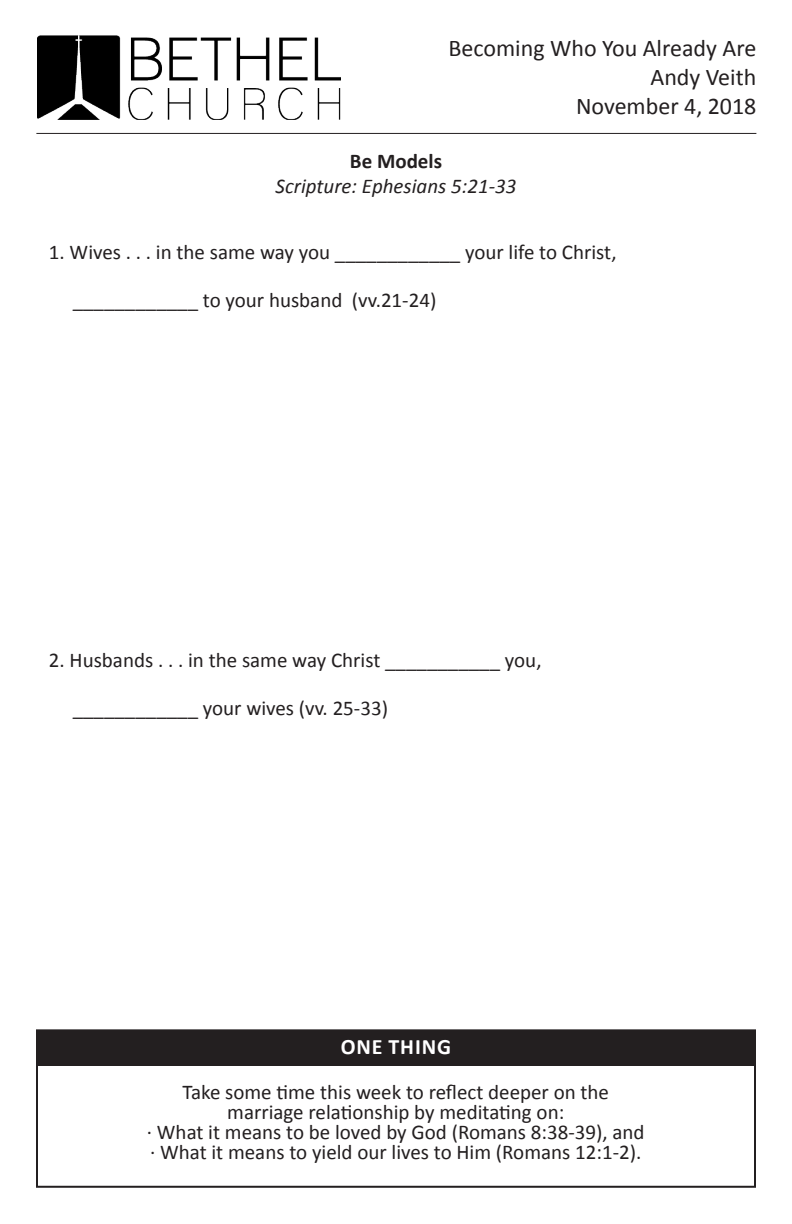
<style>
.page{position:relative;width:792px;height:1224px;background:#fff}
.page>*{position:absolute;margin:0;border:0;box-sizing:border-box;transform-origin:0 0}
.t1{font:24px "Calibri";color:#231f20}
.t2{font:700 22px "Calibri";letter-spacing:.04em;color:#fff}
.t3{font:21px/20px "Calibri";color:#231f20;text-align:center}
.t4{font:italic 21px "Calibri";color:#231f20}
.t5{font:700 21px "Calibri";color:#231f20}
</style>
<div class="page">
<hr style="left:36px;top:133px;width:720px;height:1px;background:#231f20">
<img style="left:37px;top:36px;width:303px;height:83px">
<div style="left:36px;top:1030px;width:720px;height:35px;background:#231f20"></div>
<div style="left:36px;top:1029px;width:720px;height:159px;border:2px solid #231f20"></div>
<p class="t1" style="left:448px;top:33px;width:309px">Becoming Who You Already Are</p>
<p class="t1" style="left:650px;top:62px;width:107px">Andy Veith</p>
<p class="t1" style="left:576px;top:90px;width:182px">November 4, 2018</p>
<p class="t5" style="left:350px;top:147px;width:94px">Be Models</p>
<p class="t4" style="left:276px;top:172px;width:242px">Scripture: Ephesians 5:21-33</p>
<p class="t3" style="left:49px;top:242px;width:569px">1. Wives . . . in the same way you ____________ your life to Christ,</p>
<p class="t3" style="left:73px;top:290px;width:365px">____________ to your husband (vv.21-24)</p>
<p class="t3" style="left:49px;top:650px;width:494px">2. Husbands . . . in the same way Christ ___________ you,</p>
<p class="t3" style="left:73px;top:698px;width:317px">____________ your wives (vv. 25-33)</p>
<p class="t2" style="left:341px;top:1033px;width:112px">ONE THING</p>
<p class="t3" style="left:183px;top:1083px;width:428px">Take some time this week to reflect deeper on the marriage relationship by meditating on:</p>
<p class="t3" style="left:147px;top:1123px;width:499px">· What it means to be loved by God (Romans 8:38-39), and</p>
<p class="t3" style="left:150px;top:1143px;width:493px">· What it means to yield our lives to Him (Romans 12:1-2).</p>
</div>
